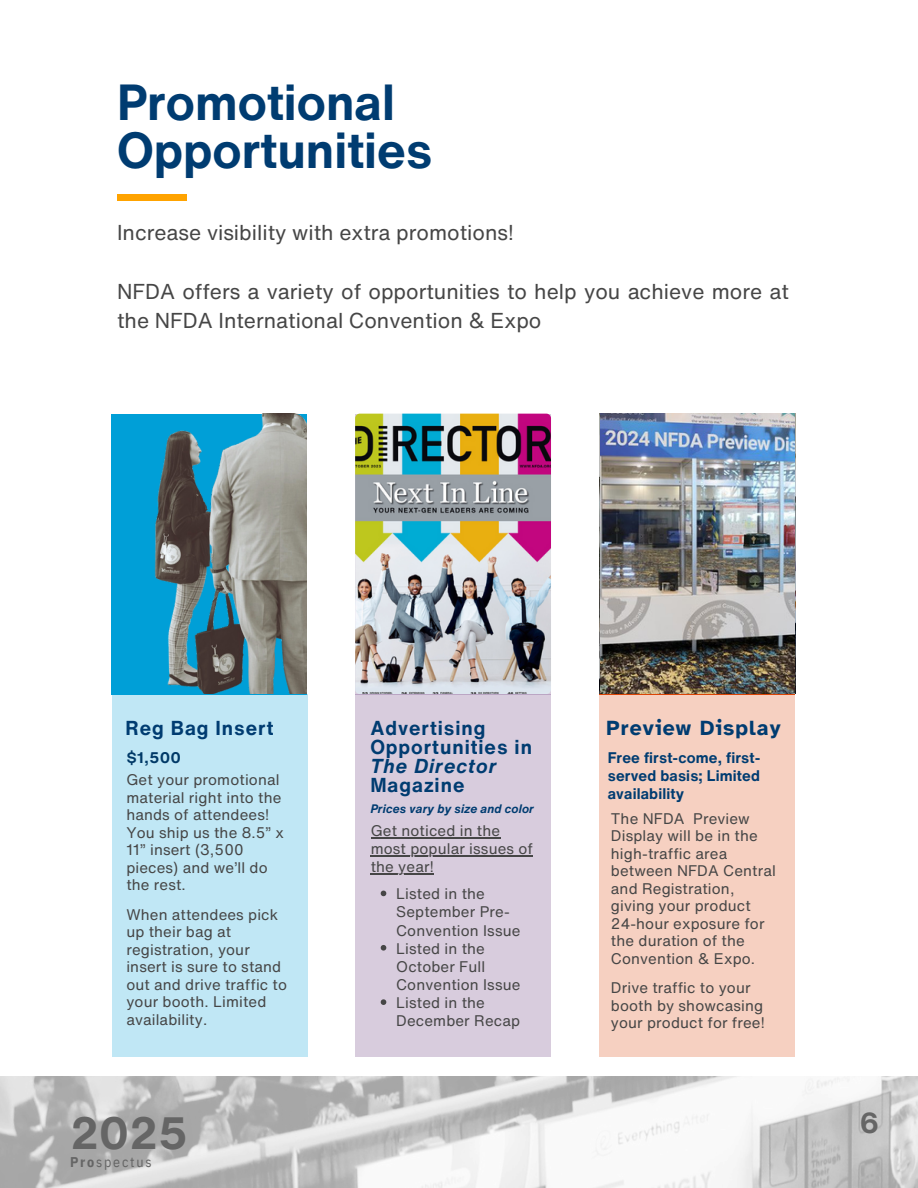
<style>
.page{position:relative;width:918px;height:1188px;background:#fff}
.page>*{position:absolute;margin:0;border:0;box-sizing:border-box;transform-origin:0 0}
.t1{font:700 49.35px/48.3px "Helvetica Now Text";color:#003c71}
.t2{font:700 44.1px "Helvetica Now Text";color:#656565}
.t3{font:700 28.2px "Helvetica Now Text";color:#656565}
.t4{font:700 21.15px "Atkinson Hyperlegible";letter-spacing:.05em;color:#003c71}
.t5{font:21px/29.2px "Helvetica Now Text";color:#464646}
.t6{font:700 19.65px/19.2px "Helvetica Now Text";letter-spacing:.05em;color:#003c71}
.t7{font:15px/17.5px "Helvetica Now Text";letter-spacing:.01em;color:#464646}
.t8{font:700 15px/18px "Helvetica Now Text";letter-spacing:.01em;color:#003c71;text-align:justify}
.t9{font:700 15px "Helvetica Now Text";color:#003967}
.t10{font:14.1px "IBM Plex Sans Cond";letter-spacing:.125em;color:#656565}
.t11{font:italic 700 12px "Helvetica Now Text";letter-spacing:.01em;color:#003c71}
.s1{font-style:italic}
.s2{font-weight:700}
</style>
<div class="page">
<div style="left:111px;top:414px;width:196px;height:280px;background:#009fd7"></div>
<img style="left:355px;top:414px;width:196px;height:280px;border-radius:5px">
<img style="left:0;top:1077px;width:918px;height:111px">
<div style="left:117px;top:194px;width:70px;height:7px;background:#ffa300"></div>
<div style="left:112px;top:694px;width:196px;height:363px;background:#c0e7f5"></div>
<div style="left:355px;top:694px;width:196px;height:363px;background:#d8ccdd"></div>
<div style="left:599px;top:694px;width:196px;height:363px;background:#f6d0c1"></div>
<img style="left:155px;top:414px;width:152px;height:280px">
<img style="left:600px;top:414px;width:195px;height:280px">
<hr style="left:371px;top:837px;width:129px;height:2px;background:#464646">
<hr style="left:371px;top:856px;width:162px;height:1px;background:#464646">
<hr style="left:371px;top:874px;width:63px;height:1px;background:#464646">
<svg style="left:381px;top:891px;width:5px;height:5px"></svg>
<svg style="left:381px;top:945px;width:5px;height:6px"></svg>
<svg style="left:381px;top:999px;width:5px;height:6px"></svg>
<h3 class="t1" style="left:117px;top:77px;width:317px">Promotional<br>Opportunities</h3>
<h3 class="t5" style="left:117px;top:218px;width:398px">Increase visibility with extra promotions!</h3>
<p class="t5" style="left:117px;top:276px;width:673px">NFDA offers a variety of opportunities to help you achieve more at the NFDA International Convention &amp; Expo</p>
<p class="t6" style="left:125px;top:718px;width:150px">Reg Bag Insert</p>
<p class="t6" style="left:370px;top:718px;width:163px">Advertising<br>Opportunities in<br><span class="s1">The Director<br></span>Magazine</p>
<p class="t4" style="left:607px;top:715px;width:176px">Preview Display</p>
<h5 class="t9" style="left:126px;top:746px;width:56px">$1,500</h5>
<h2 class="t8" style="left:608px;top:749px;width:154px">Free first-come, first&shy;served basis; Limited availability</h2>
<p class="t11" style="left:370px;top:799px;width:165px">Prices vary by size and color</p>
<h5 class="t7" style="left:611px;top:809px;width:166px">The NFDA Preview<br>Display will be in the high-traffic area between NFDA Central and Registration, giving your product<br>24-hour exposure for the duration of the<br>Convention &amp; Expo.</h5>
<p class="t7" style="left:611px;top:979px;width:155px">Drive traffic to your booth by showcasing your product for free!</p>
<h4 class="t7" style="left:126px;top:771px;width:159px">Get your promotional material right into the hands of attendees!<br>You ship us the 8.5” x<br>11” insert (3,500 pieces) and we’ll do the rest.</h4>
<h5 class="t7" style="left:126px;top:906px;width:162px">When attendees pick up their bag at registration, your insert is sure to stand out and drive traffic to your booth. Limited availability.</h5>
<p class="t7" style="left:371px;top:822px;width:131px">Get noticed in the</p>
<p class="t7" style="left:371px;top:840px;width:164px">most popular issues of</p>
<h2 class="t7" style="left:396px;top:853px;width:90px;line-height:26.8px;text-indent:-25px">the year!<br>Listed in the</h2>
<h2 class="t7" style="left:396px;top:903px;width:115px">September Pre-</h2>
<h4 class="t7" style="left:396px;top:921px;width:126px;line-height:18.1px">Convention Issue<br>Listed in the<br>October Full</h4>
<h5 class="t7" style="left:396px;top:975px;width:126px;line-height:18.1px">Convention Issue<br>Listed in the<br>December Recap</h5>
<h2 class="t2" style="left:70px;top:1100px;width:119px">2025</h2>
<h2 class="t10" style="left:70px;top:1152px;width:83px"><span class="s2">Pro</span>spectus</h2>
<h5 class="t3" style="left:860px;top:1101px;width:20px">6</h5>
</div>
